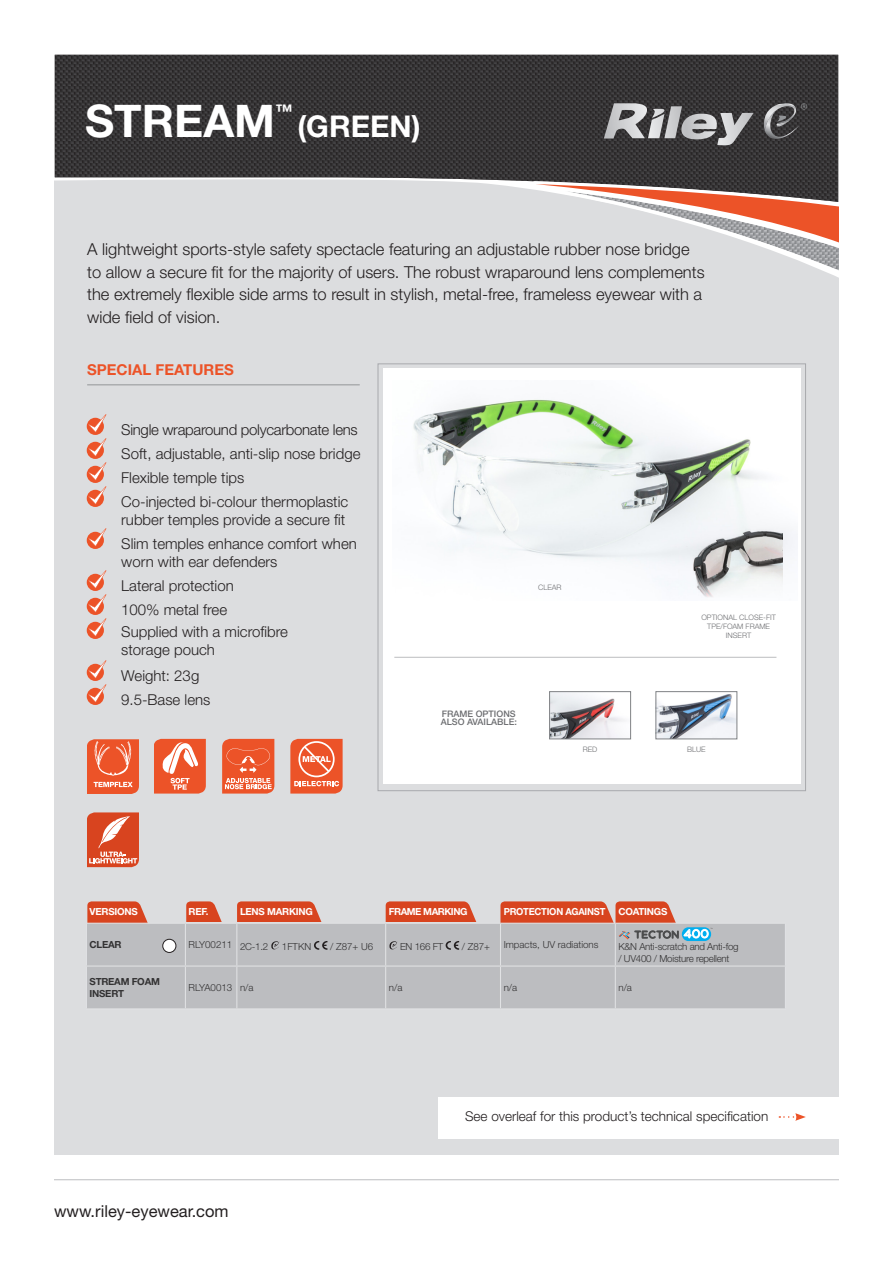
<style>
.page{position:relative;width:893px;height:1263px;background:#fff}
.page>*{position:absolute;margin:0;border:0;box-sizing:border-box;transform-origin:0 0}
.t1{font:700 45px "Helvetica Neue";color:#fff}
.t2{font:700 30px "Helvetica Neue";color:#fff}
.t3{font:700 17.55px "Helvetica Neue";color:#fff}
.t4{font:300 16.5px/22.5px "Helvetica Neue";color:#231f20}
.t5{font:16.5px "Helvetica Neue";color:#231f20}
.t6{font:300 15px/18px "Helvetica Neue";color:#231f20}
.t7{font:300 15px "Helvetica Neue";letter-spacing:-.02em;color:#231f20}
.t8{font:700 15px "Helvetica Neue";color:#ec5328}
.t9{font:300 13.5px "Helvetica Neue";color:#231f20}
.t10{font:300 9.75px/12px "Helvetica Neue";letter-spacing:-.025em;color:#333233}
.t11{font:300 9.75px "Helvetica Neue";color:#333233}
.t12{font:700 9.75px "Helvetica Neue";letter-spacing:-.025em;color:#fff}
.t13{font:700 9.75px/11.7px "Helvetica Neue";letter-spacing:-.025em;color:#333233}
.t14{font:700 9.75px "Helvetica Neue";letter-spacing:-.025em;color:#fff;scale:.96 1}
.t15{font:700 9.75px "Helvetica Neue";letter-spacing:-.05em;color:#fff}
.t16{font:500 9px "Helvetica Neue";color:#6c6d70}
.t17{font:300 7.5px/9px "Helvetica Neue";color:#6c6d70;text-align:center}
</style>
<div class="page">
<img style="left:55px;top:55px;width:783px;height:118px">
<div style="left:54px;top:173px;width:785px;height:981px;background:#dcdddf"></div>
<svg style="left:530px;top:180px;width:309px;height:98px"></svg>
<svg style="left:604px;top:103px;width:150px;height:42px"></svg>
<svg style="left:761px;top:103px;width:46px;height:36px"></svg>
<hr style="left:54px;top:1179px;width:785px;height:1px;background:#bcbdc0">
<div style="left:439px;top:1097px;width:407px;height:42px;background:#fff"></div>
<svg style="left:779px;top:1113px;width:27px;height:8px"></svg>
<svg style="left:87px;top:739px;width:52px;height:55px"></svg>
<svg style="left:87px;top:812px;width:52px;height:55px"></svg>
<svg style="left:154px;top:739px;width:52px;height:54px"></svg>
<svg style="left:222px;top:739px;width:52px;height:54px"></svg>
<svg style="left:290px;top:739px;width:53px;height:54px"></svg>
<svg style="left:87px;top:418px;width:17px;height:17px"></svg>
<svg style="left:88px;top:414px;width:18px;height:18px"></svg>
<svg style="left:87px;top:442px;width:17px;height:17px"></svg>
<svg style="left:88px;top:438px;width:18px;height:18px"></svg>
<svg style="left:87px;top:466px;width:17px;height:17px"></svg>
<svg style="left:88px;top:462px;width:18px;height:18px"></svg>
<svg style="left:87px;top:490px;width:17px;height:17px"></svg>
<svg style="left:88px;top:486px;width:18px;height:18px"></svg>
<div style="left:87px;top:532px;width:17px;height:17px;background:#ec5328;border-radius:50%"></div>
<svg style="left:88px;top:528px;width:18px;height:18px"></svg>
<div style="left:87px;top:574px;width:17px;height:17px;background:#ec5328;border-radius:50%"></div>
<svg style="left:88px;top:570px;width:18px;height:18px"></svg>
<div style="left:87px;top:598px;width:17px;height:17px;background:#ec5328;border-radius:50%"></div>
<svg style="left:88px;top:594px;width:18px;height:18px"></svg>
<div style="left:87px;top:622px;width:17px;height:17px;background:#ec5328;border-radius:50%"></div>
<svg style="left:88px;top:618px;width:18px;height:18px"></svg>
<div style="left:87px;top:664px;width:17px;height:17px;background:#ec5328;border-radius:50%"></div>
<svg style="left:88px;top:660px;width:18px;height:18px"></svg>
<div style="left:87px;top:688px;width:17px;height:17px;background:#ec5328;border-radius:50%"></div>
<svg style="left:88px;top:684px;width:18px;height:18px"></svg>
<hr style="left:87px;top:384px;width:273px;height:1px;background:#939598">
<div style="left:383px;top:368px;width:417px;height:416px;background:#fff"></div>
<img style="left:413px;top:399px;width:385px;height:187px">
<img style="left:551px;top:693px;width:74px;height:44px">
<div style="left:549px;top:691px;width:82px;height:48px;border:1px solid #808285"></div>
<img style="left:658px;top:694px;width:77px;height:43px">
<div style="left:656px;top:691px;width:81px;height:48px;border:1px solid #808285"></div>
<svg style="left:386px;top:901px;width:91px;height:21px"></svg>
<svg style="left:237px;top:901px;width:85px;height:21px"></svg>
<svg style="left:186px;top:901px;width:36px;height:21px"></svg>
<svg style="left:87px;top:901px;width:61px;height:22px"></svg>
<div style="left:87px;top:924px;width:698px;height:84px;background:#bcbdc0"></div>
<hr style="left:185px;top:923px;width:52px;height:1px;background:#e1e2e4">
<hr style="left:185px;top:924px;width:1px;height:41px;background:#e1e2e4">
<hr style="left:237px;top:923px;width:149px;height:1px;background:#e1e2e4">
<hr style="left:236px;top:924px;width:1px;height:41px;background:#e1e2e4">
<hr style="left:386px;top:923px;width:114px;height:1px;background:#e1e2e4">
<hr style="left:385px;top:924px;width:1px;height:41px;background:#e1e2e4">
<hr style="left:500px;top:924px;width:1px;height:41px;background:#e1e2e4">
<hr style="left:615px;top:924px;width:1px;height:41px;background:#e1e2e4">
<hr style="left:185px;top:965px;width:52px;height:1px;background:#e1e2e4">
<hr style="left:185px;top:966px;width:1px;height:42px;background:#e1e2e4">
<hr style="left:237px;top:965px;width:149px;height:1px;background:#e1e2e4">
<hr style="left:236px;top:966px;width:1px;height:42px;background:#e1e2e4">
<hr style="left:386px;top:965px;width:114px;height:1px;background:#e1e2e4">
<hr style="left:385px;top:966px;width:1px;height:42px;background:#e1e2e4">
<hr style="left:500px;top:965px;width:115px;height:1px;background:#e1e2e4">
<hr style="left:500px;top:966px;width:1px;height:42px;background:#e1e2e4">
<hr style="left:615px;top:966px;width:1px;height:42px;background:#e1e2e4">
<hr style="left:185px;top:1008px;width:52px;height:1px;background:#e1e2e4">
<hr style="left:237px;top:1008px;width:149px;height:1px;background:#e1e2e4">
<hr style="left:386px;top:1008px;width:114px;height:1px;background:#e1e2e4">
<hr style="left:500px;top:1008px;width:115px;height:1px;background:#e1e2e4">
<hr style="left:86px;top:923px;width:99px;height:1px;background:#e1e2e4">
<hr style="left:86px;top:924px;width:1px;height:41px;background:#e1e2e4">
<hr style="left:86px;top:966px;width:1px;height:42px;background:#e1e2e4">
<hr style="left:615px;top:923px;width:171px;height:1px;background:#e1e2e4">
<hr style="left:785px;top:924px;width:1px;height:41px;background:#e1e2e4">
<hr style="left:615px;top:965px;width:171px;height:1px;background:#e1e2e4">
<hr style="left:785px;top:966px;width:1px;height:42px;background:#e1e2e4">
<hr style="left:615px;top:1008px;width:171px;height:1px;background:#e1e2e4">
<hr style="left:86px;top:965px;width:99px;height:1px;background:#e1e2e4">
<hr style="left:86px;top:1008px;width:99px;height:1px;background:#e1e2e4">
<svg style="left:271px;top:941px;width:10px;height:8px"></svg>
<svg style="left:314px;top:941px;width:13px;height:9px"></svg>
<svg style="left:389px;top:941px;width:10px;height:8px"></svg>
<svg style="left:446px;top:941px;width:13px;height:9px"></svg>
<div style="left:682px;top:927px;width:29px;height:14px;background:#00aeef;border-radius:7px"></div>
<svg style="left:500px;top:901px;width:209px;height:38px"></svg>
<div style="left:163px;top:939px;width:13px;height:13px;background:#fff;border-radius:50%"></div>
<div style="left:162px;top:939px;width:14px;height:14px;border:1px solid #231f20;border-radius:50%"></div>
<hr style="left:394px;top:657px;width:382px;height:1px;background:#bcbdc0">
<img style="left:691px;top:525px;width:92px;height:73px">
<p class="t1" style="left:85px;top:93px;width:191px">STREAM</p>
<p class="t3" style="left:275px;top:100px;width:19px">™</p>
<p class="t2" style="left:297px;top:108px;width:125px">(GREEN)</p>
<p class="t4" style="left:87px;top:238px;width:619px">A lightweight sports-style safety spectacle featuring an adjustable rubber nose bridge to allow a secure fit for the majority of users. The robust wraparound lens complements the extremely flexible side arms to result in stylish, metal-free, frameless eyewear with a wide field of vision.</p>
<p class="t8" style="left:87px;top:361px;width:148px">SPECIAL FEATURES</p>
<p class="t7" style="left:121px;top:420px;width:238px">Single wraparound polycarbonate lens</p>
<p class="t6" style="left:121px;top:444px;width:241px">Soft, adjustable, anti-slip nose bridge</p>
<p class="t6" style="left:121px;top:468px;width:125px">Flexible temple tips</p>
<p class="t6" style="left:121px;top:492px;width:228px">Co-injected bi-colour thermoplastic rubber temples provide a secure fit</p>
<p class="t6" style="left:121px;top:534px;width:237px">Slim temples enhance comfort when worn with ear defenders</p>
<p class="t6" style="left:121px;top:576px;width:114px">Lateral protection</p>
<p class="t6" style="left:121px;top:600px;width:107px">100% metal free</p>
<p class="t6" style="left:121px;top:623px;width:168px">Supplied with a microfibre storage pouch</p>
<p class="t6" style="left:121px;top:666px;width:80px">Weight: 23g</p>
<p class="t6" style="left:121px;top:690px;width:91px">9.5-Base lens</p>
<p class="t17" style="left:538px;top:582px;width:25px">CLEAR</p>
<p class="t17" style="left:701px;top:612px;width:76px">OPTIONAL CLOSE-FIT<br>TPE/FOAM FRAME<br>INSERT</p>
<p class="t16" style="left:442px;top:709px;width:75px">FRAME OPTIONS</p>
<p class="t16" style="left:441px;top:716px;width:78px">ALSO AVAILABLE:</p>
<p class="t17" style="left:583px;top:744px;width:16px">RED</p>
<p class="t17" style="left:687px;top:744px;width:20px">BLUE</p>
<p class="t12" style="left:90px;top:905px;width:50px">VERSIONS</p>
<p class="t12" style="left:189px;top:905px;width:21px">REF.</p>
<p class="t12" style="left:240px;top:905px;width:74px">LENS MARKING</p>
<p class="t15" style="left:389px;top:905px;width:80px">FRAME MARKING</p>
<p class="t14" style="left:504px;top:905px;width:107px">PROTECTION AGAINST</p>
<p class="t12" style="left:618px;top:905px;width:50px">COATINGS</p>
<p class="t13" style="left:90px;top:939px;width:34px">CLEAR</p>
<p class="t11" style="left:189px;top:939px;width:45px">RLY00211</p>
<p class="t10" style="left:240px;top:940px;width:30px">2C-1.2</p>
<p class="t10" style="left:282px;top:940px;width:31px">1FTKN</p>
<p class="t10" style="left:330px;top:940px;width:45px">/ Z87+ U6</p>
<p class="t10" style="left:400px;top:940px;width:45px">EN 166 FT</p>
<p class="t10" style="left:462px;top:940px;width:30px">/ Z87+</p>
<p class="t11" style="left:504px;top:939px;width:96px">Impacts, UV radiations</p>
<p class="t10" style="left:618px;top:940px;width:122px">K&amp;N Anti-scratch and Anti-fog / UV400 / Moisture repellent</p>
<p class="t13" style="left:90px;top:976px;width:72px">STREAM FOAM<br>INSERT</p>
<p class="t11" style="left:189px;top:982px;width:45px">RLYA0013</p>
<p class="t10" style="left:240px;top:982px;width:15px">n/a</p>
<p class="t10" style="left:389px;top:982px;width:15px">n/a</p>
<p class="t10" style="left:504px;top:982px;width:15px">n/a</p>
<p class="t10" style="left:618px;top:982px;width:15px">n/a</p>
<p class="t5" style="left:54px;top:1201px;width:176px">www.riley-eyewear.com</p>
<p class="t9" style="left:465px;top:1108px;width:305px">See overleaf for this product’s technical specification</p>
</div>
